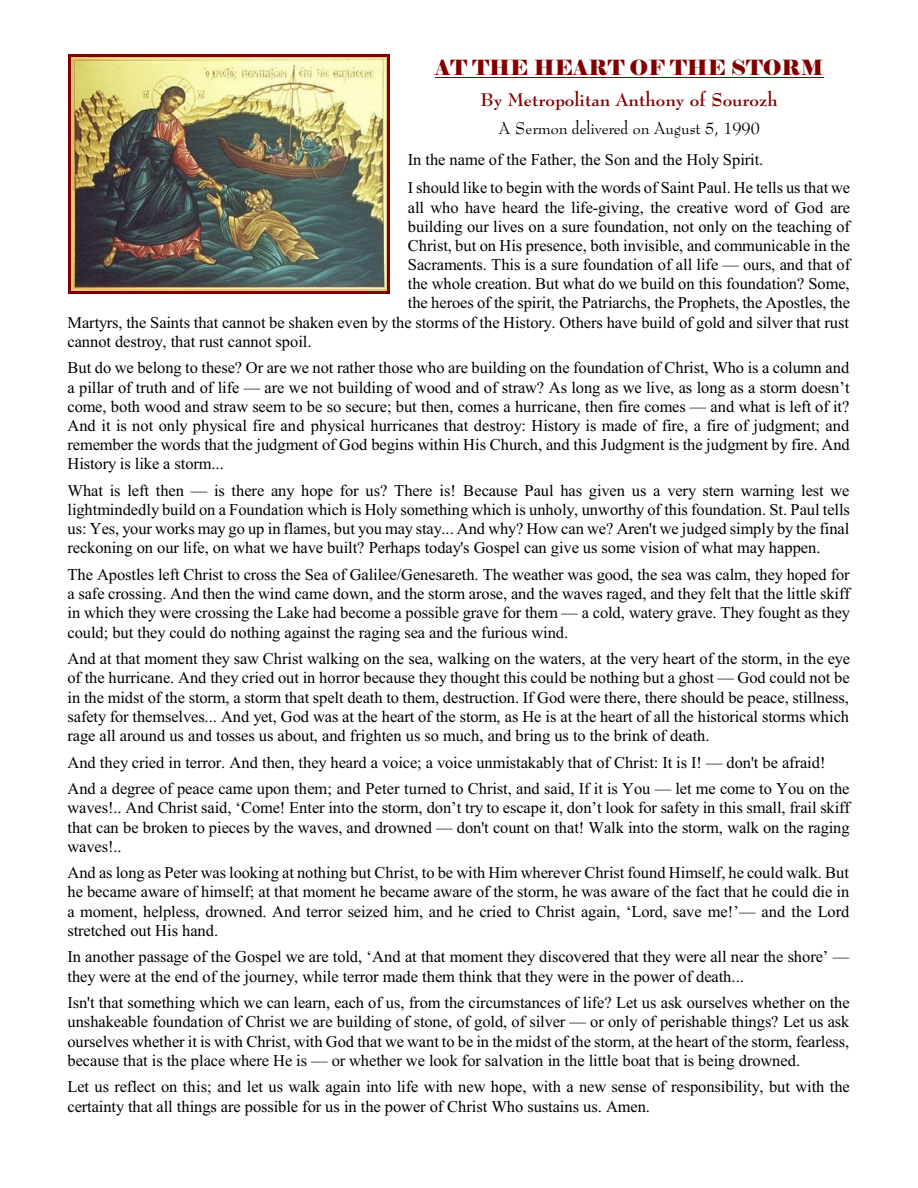
<style>
.page{position:relative;width:918px;height:1188px;background:#fff}
.page>*{position:absolute;margin:0;border:0;box-sizing:border-box;transform-origin:0 0}
.t1{font:21px "Elephant";color:#800000}
.t2{font:700 18px "Bernhard Modern BT";color:#800000}
.t3{font:16.5px/19.2px "Times New Roman";letter-spacing:-.005em;color:#000;text-align:justify}
.t4{font:16.5px "Bernhard Modern BT";color:#000}
</style>
<div class="page">
<img style="left:72px;top:57px;width:315px;height:234px">
<hr style="left:69px;top:54px;width:2px;height:239px;background:#800000">
<hr style="left:387px;top:54px;width:2px;height:239px;background:#800000">
<hr style="left:69px;top:54px;width:320px;height:2px;background:#800000">
<hr style="left:69px;top:291px;width:320px;height:2px;background:#800000">
<hr style="left:435px;top:77px;width:388px;height:1px;background:#800000">
<p class="t1" style="left:435px;top:54px;width:390px">AT THE HEART OF THE STORM</p>
<p class="t2" style="left:480px;top:93px;width:299px">By Metropolitan Anthony of Sourozh</p>
<p class="t4" style="left:499px;top:122px;width:262px">A Sermon delivered on August 5, 1990</p>
<p class="t3" style="left:408px;top:148px;width:444px;line-height:27.9px">In the name of the Father, the Son and the Holy Spirit.<br>I should like to begin with the words of Saint Paul. He tells us that we</p>
<p class="t3" style="left:408px;top:199px;width:444px">all who have heard the life-giving, the creative word of God are</p>
<p class="t3" style="left:408px;top:218px;width:444px">building our lives on a sure foundation, not only on the teaching of</p>
<p class="t3" style="left:408px;top:237px;width:444px">Christ, but on His presence, both invisible, and communicable in the</p>
<p class="t3" style="left:408px;top:256px;width:444px">Sacraments. This is a sure foundation of all life — ours, and that of</p>
<p class="t3" style="left:408px;top:276px;width:443px">the whole creation. But what do we build on this foundation? Some,</p>
<p class="t3" style="left:408px;top:295px;width:444px">the heroes of the spirit, the Patriarchs, the Prophets, the Apostles, the</p>
<p class="t3" style="left:68px;top:314px;width:783px">Martyrs, the Saints that cannot be shaken even by the storms of the History. Others have build of gold and silver that rust</p>
<p class="t3" style="left:68px;top:333px;width:245px">cannot destroy, that rust cannot spoil.</p>
<p class="t3" style="left:68px;top:360px;width:784px">But do we belong to these? Or are we not rather those who are building on the foundation of Christ, Who is a column and a pillar of truth and of life — are we not building of wood and of straw? As long as we live, as long as a storm doesn’t come, both wood and straw seem to be so secure; but then, comes a hurricane, then fire comes — and what is left of it?<br>And it is not only physical fire and physical hurricanes that destroy: History is made of fire, a fire of judgment; and remember the words that the judgment of God begins within His Church, and this Judgment is the judgment by fire. And History is like a storm...</p>
<p class="t3" style="left:68px;top:482px;width:784px">What is left then — is there any hope for us? There is! Because Paul has given us a very stern warning lest we lightmindedly build on a Foundation which is Holy something which is unholy, unworthy of this foundation. St. Paul tells us: Yes, your works may go up in flames, but you may stay... And why? How can we? Aren't we judged simply by the final reckoning on our life, on what we have built? Perhaps today's Gospel can give us some vision of what may happen.</p>
<p class="t3" style="left:68px;top:566px;width:784px">The Apostles left Christ to cross the Sea of Galilee/Genesareth. The weather was good, the sea was calm, they hoped for a safe crossing. And then the wind came down, and the storm arose, and the waves raged, and they felt that the little skiff in which they were crossing the Lake had become a possible grave for them — a cold, watery grave. They fought as they could; but they could do nothing against the raging sea and the furious wind.</p>
<p class="t3" style="left:68px;top:651px;width:784px">And at that moment they saw Christ walking on the sea, walking on the waters, at the very heart of the storm, in the eye of the hurricane. And they cried out in horror because they thought this could be nothing but a ghost — God could not be in the midst of the storm, a storm that spelt death to them, destruction. If God were there, there should be peace, stillness, safety for themselves... And yet, God was at the heart of the storm, as He is at the heart of all the historical storms which rage all around us and tosses us about, and frighten us so much, and bring us to the brink of death.</p>
<p class="t3" style="left:68px;top:750px;width:784px;line-height:26.7px">And they cried in terror. And then, they heard a voice; a voice unmistakably that of Christ: It is I! — don't be afraid!<br>And a degree of peace came upon them; and Peter turned to Christ, and said, If it is You — let me come to You on the</p>
<p class="t3" style="left:68px;top:800px;width:784px">waves!.. And Christ said, ‘Come! Enter into the storm, don’t try to escape it, don’t look for safety in this small, frail skiff that can be broken to pieces by the waves, and drowned — don't count on that! Walk into the storm, walk on the raging waves!..</p>
<p class="t3" style="left:68px;top:865px;width:783px">And as long as Peter was looking at nothing but Christ, to be with Him wherever Christ found Himself, he could walk. But he became aware of himself; at that moment he became aware of the storm, he was aware of the fact that he could die in a moment, helpless, drowned. And terror seized him, and he cried to Christ again, ‘Lord, save me!’— and the Lord stretched out His hand.</p>
<p class="t3" style="left:68px;top:949px;width:783px">In another passage of the Gospel we are told, ‘And at that moment they discovered that they were all near the shore’ — they were at the end of the journey, while terror made them think that they were in the power of death...</p>
<p class="t3" style="left:68px;top:995px;width:784px">Isn't that something which we can learn, each of us, from the circumstances of life? Let us ask ourselves whether on the unshakeable foundation of Christ we are building of stone, of gold, of silver — or only of perishable things? Let us ask ourselves whether it is with Christ, with God that we want to be in the midst of the storm, at the heart of the storm, fearless, because that is the place where He is — or whether we look for salvation in the little boat that is being drowned.</p>
<p class="t3" style="left:68px;top:1079px;width:784px">Let us reflect on this; and let us walk again into life with new hope, with a new sense of responsibility, but with the certainty that all things are possible for us in the power of Christ Who sustains us. Amen.</p>
</div>
